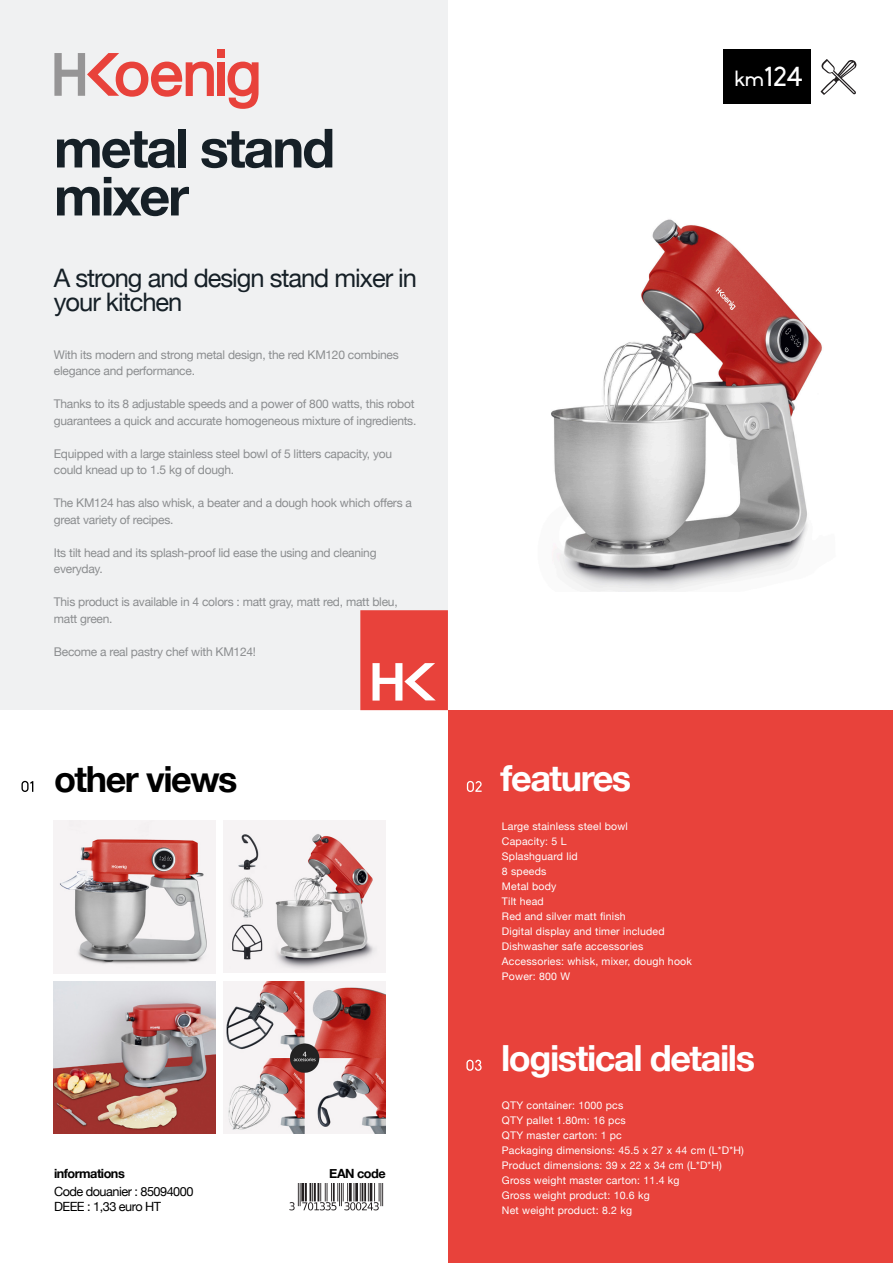
<style>
.page{position:relative;width:893px;height:1263px;background:#fff}
.page>*{position:absolute;margin:0;border:0;box-sizing:border-box;transform-origin:0 0}
.t1{font:700 54px/48px "Helvetica Neue";letter-spacing:-.04em;color:#162027}
.t2{font:700 36px "Helvetica Neue";letter-spacing:-.04em;color:#fff}
.t3{font:700 36px "Helvetica Neue";letter-spacing:-.04em;color:#000}
.t4{font:27px "Biko";color:#fff}
.t5{font:25.5px/24px "Helvetica Neue";letter-spacing:-.04em;color:#162027}
.t6{font:12.75px/18px "Helvetica Neue";letter-spacing:-.04em;color:#000}
.t7{font:700 12.75px "Helvetica Neue";letter-spacing:-.04em;color:#000}
.t8{font:12px/16.5px "Helvetica Neue";letter-spacing:-.02em;color:#8b8d8f}
.t9{font:10.5px "Helvetica Neue";letter-spacing:.02em;color:#fff}
.s1{font-weight:700}
.s2{font-size:21px}
</style>
<div class="page">
<div style="left:0;top:0;width:448px;height:710px;background:#f0f1f2"></div>
<div style="left:448px;top:710px;width:445px;height:553px;background:#e8423b"></div>
<svg style="left:360px;top:610px;width:88px;height:100px;background:#ea5953"></svg>
<div style="left:218px;top:49px;width:7px;height:8px;background:#e8423b"></div>
<div style="left:218px;top:62px;width:7px;height:34px;background:#e8423b"></div>
<svg style="left:54px;top:53px;width:160px;height:44px"></svg>
<svg style="left:227px;top:62px;width:32px;height:47px"></svg>
<svg style="left:21px;top:781px;width:12px;height:11px"></svg>
<svg style="left:466px;top:1060px;width:16px;height:11px"></svg>
<div style="left:723px;top:50px;width:88px;height:54px;background:#000"></div>
<svg style="left:467px;top:781px;width:15px;height:11px"></svg>
<img style="left:289px;top:1184px;width:95px;height:26px">
<img style="left:54px;top:821px;width:162px;height:152px">
<img style="left:224px;top:821px;width:162px;height:151px">
<img style="left:54px;top:982px;width:162px;height:152px">
<img style="left:224px;top:982px;width:162px;height:152px">
<svg style="left:821px;top:59px;width:35px;height:36px"></svg>
<img style="left:551px;top:219px;width:271px;height:372px">
<p class="t1" style="left:54px;top:126px;width:283px">metal stand mixer</p>
<p class="t5" style="left:54px;top:268px;width:365px">A strong and design stand mixer in your kitchen</p>
<p class="t8" style="left:54px;top:347px;width:346px">With its modern and strong metal design, the red KM120 combines elegance and performance.</p>
<p class="t8" style="left:54px;top:396px;width:364px">Thanks to its 8 adjustable speeds and a power of 800 watts, this robot guarantees a quick and accurate homogeneous mixture of ingredients.</p>
<p class="t8" style="left:54px;top:446px;width:340px">Equipped with a large stainless steel bowl of 5 litters capacity, you could knead up to 1.5 kg of dough.</p>
<p class="t8" style="left:54px;top:495px;width:360px">The KM124 has also whisk, a beater and a dough hook which offers a great variety of recipes.</p>
<p class="t8" style="left:54px;top:545px;width:324px">Its tilt head and its splash-proof lid ease the using and cleaning everyday.</p>
<p class="t8" style="left:54px;top:594px;width:345px">This product is available in 4 colors : matt gray, matt red, matt bleu, matt green.</p>
<p class="t8" style="left:54px;top:644px;width:204px">Become a real pastry chef with KM124!</p>
<p class="t3" style="left:54px;top:750px;width:185px">other views</p>
<p class="t6" style="left:54px;top:1165px;width:141px"><span class="s1">informations<br></span>Code douanier : 85094000</p>
<p class="t6" style="left:54px;top:1198px;width:109px">DEEE : 1,33 euro HT</p>
<p class="t7" style="left:329px;top:1163px;width:58px">EAN code</p>
<p class="t4" style="left:735px;top:62px;width:69px"><span class="s2">km</span>124</p>
<p class="t2" style="left:501px;top:750px;width:132px">features</p>
<p class="t9" style="left:502px;top:818px;width:127px">Large stainless steel bowl</p>
<p class="t9" style="left:502px;top:833px;width:66px">Capacity: 5 L</p>
<p class="t9" style="left:502px;top:848px;width:77px">Splashguard lid</p>
<p class="t9" style="left:502px;top:863px;width:46px">8 speeds</p>
<p class="t9" style="left:502px;top:878px;width:56px">Metal body</p>
<p class="t9" style="left:502px;top:893px;width:43px">Tilt head</p>
<p class="t9" style="left:502px;top:908px;width:125px">Red and silver matt finish</p>
<p class="t9" style="left:502px;top:923px;width:164px">Digital display and timer included</p>
<p class="t9" style="left:502px;top:938px;width:143px">Dishwasher safe accessories</p>
<p class="t9" style="left:502px;top:953px;width:191px">Accessories: whisk, mixer, dough hook</p>
<p class="t9" style="left:502px;top:968px;width:70px">Power: 800 W</p>
<p class="t2" style="left:501px;top:1030px;width:255px">logistical details</p>
<p class="t9" style="left:502px;top:1097px;width:123px">QTY container: 1000 pcs</p>
<p class="t9" style="left:502px;top:1112px;width:125px">QTY pallet 1.80m: 16 pcs</p>
<p class="t9" style="left:502px;top:1127px;width:121px">QTY master carton: 1 pc</p>
<p class="t9" style="left:502px;top:1142px;width:243px">Packaging dimensions: 45.5 x 27 x 44 cm (L*D*H)</p>
<p class="t9" style="left:502px;top:1157px;width:222px">Product dimensions: 39 x 22 x 34 cm (L*D*H)</p>
<p class="t9" style="left:502px;top:1172px;width:179px">Gross weight master carton: 11.4 kg</p>
<p class="t9" style="left:502px;top:1187px;width:149px">Gross weight product: 10.6 kg</p>
<p class="t9" style="left:502px;top:1202px;width:132px">Net weight product: 8.2 kg</p>
</div>
